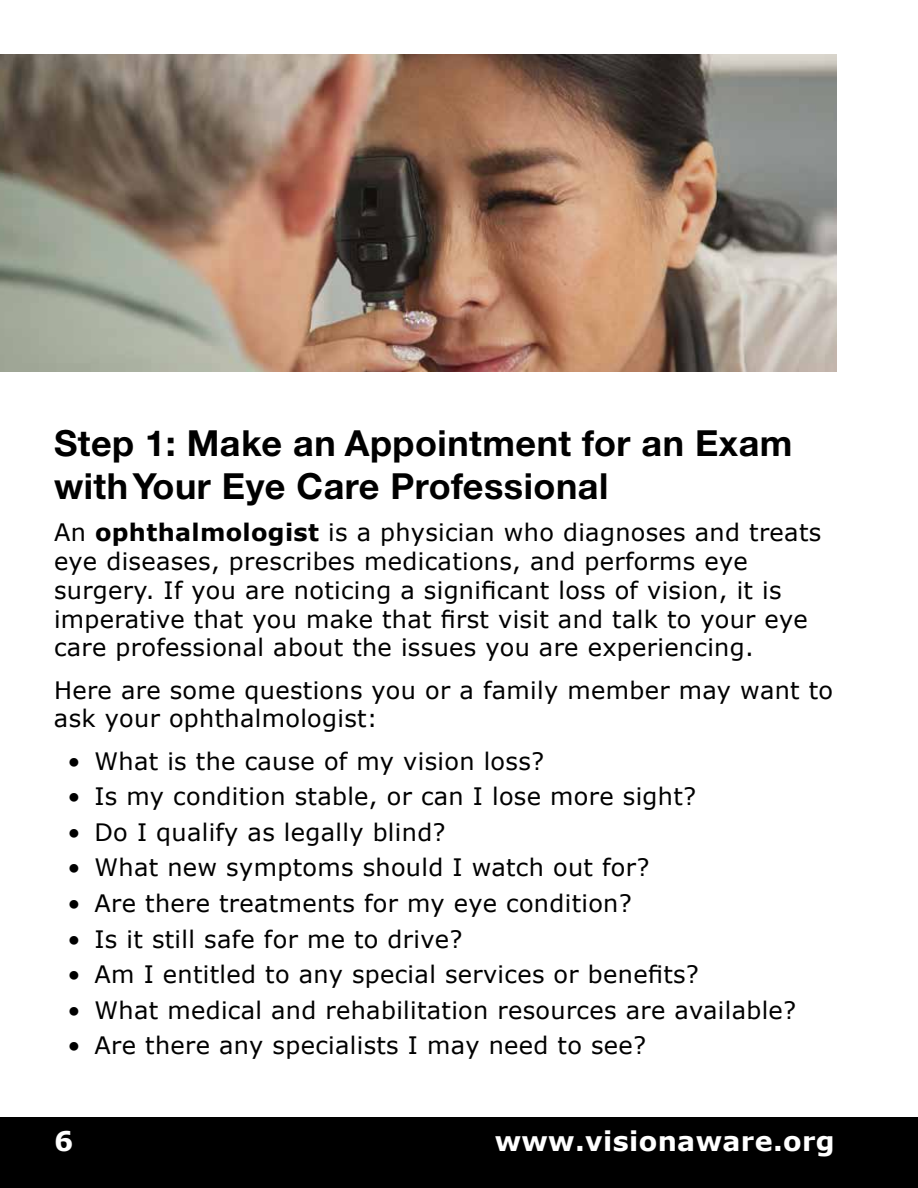
<style>
.page{position:relative;width:918px;height:1188px;background:#fff}
.page>*{position:absolute;margin:0;border:0;box-sizing:border-box;transform-origin:0 0}
.t1{font:700 36px/43.2px "Helvetica Neue CE";letter-spacing:.015em;color:#000}
.t2{font:700 27px "Verdana";letter-spacing:.015em;color:#fff}
.t3{font:24px/28.8px "Verdana";letter-spacing:.015em;color:#000}
.s1{font-weight:700}
</style>
<div class="page">
<div style="left:0;top:1117px;width:918px;height:71px;background:#000"></div>
<img style="left:0;top:54px;width:837px;height:318px">
<h3 class="t1" style="left:54px;top:422px;width:740px">Step 1: Make an Appointment for an E am with Your Eye Care Professional</h3>
<p class="t3" style="left:54px;top:517px;width:769px">An <span class="s1">ophthalmologist</span> is a physician who diagnoses and treats eye diseases, prescribes medications, and performs eye surgery. If you are noticing a significant loss of vision, it is imperative that you make that first visit and talk to your eye care professional about the issues you are experiencing.</p>
<p class="t3" style="left:54px;top:675px;width:781px">Here are some questions you or a family member may want to ask your ophthalmologist:</p>
<p class="t3" style="left:67px;top:746px;width:478px">• What is the cause of my vision loss?</p>
<p class="t3" style="left:67px;top:781px;width:630px">• Is my condition stable, or can I lose more sight?</p>
<p class="t3" style="left:67px;top:817px;width:380px">• Do I qualify as legally blind?</p>
<p class="t3" style="left:67px;top:853px;width:583px">• What new symptoms should I watch out for?</p>
<p class="t3" style="left:67px;top:888px;width:566px">• Are there treatments for my eye condition?</p>
<p class="t3" style="left:67px;top:924px;width:396px">• Is it still safe for me to drive?</p>
<p class="t3" style="left:67px;top:959px;width:633px">• Am I entitled to any special services or benefits?</p>
<p class="t3" style="left:67px;top:995px;width:730px">• What medical and rehabilitation resources are available?</p>
<p class="t3" style="left:67px;top:1030px;width:580px">• Are there any specialists I may need to see?</p>
<p class="t2" style="left:54px;top:1124px;width:21px">6</p>
<p class="t2" style="left:495px;top:1124px;width:342px">www.visionaware.org</p>
</div>
